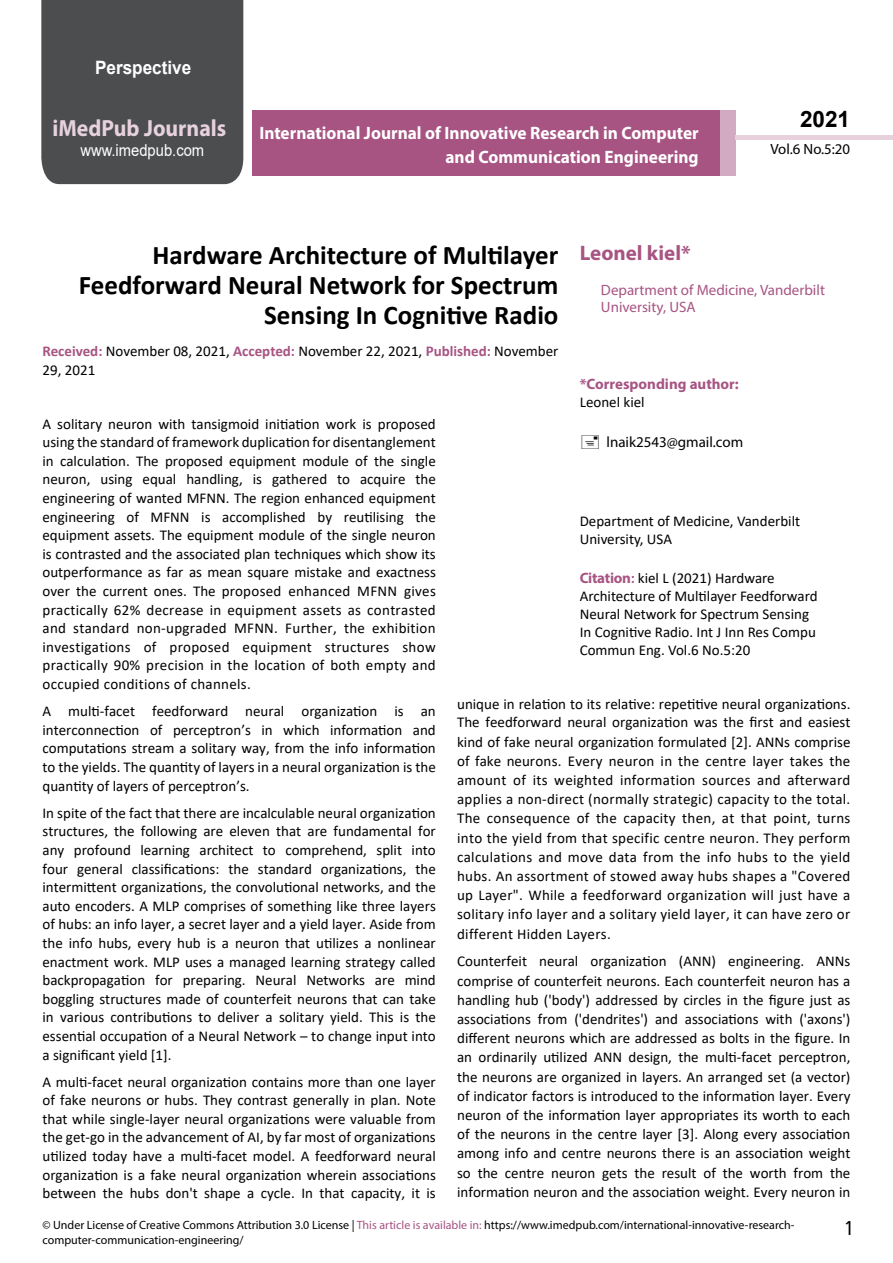
<style>
.page{position:relative;width:893px;height:1263px;background:#fff}
.page>*{position:absolute;margin:0;border:0;box-sizing:border-box;transform-origin:0 0}
.t1{font:700 27px/29.7px "Calibri";color:#000;text-align:right}
.t2{font:25.5px "Tunga";color:#000}
.t3{font:700 23.4px "Myriad Pro";color:#e6d1dd;scale:.93 1}
.t4{font:700 22.5px "Arial";color:#000}
.t5{font:700 21px "Myriad Pro";color:#a75483}
.t6{font:700 18.45px "Arial";color:#fff;scale:.93 1}
.t7{font:700 18px/24.5px "Myriad Pro";color:#fff;text-align:right;scale:.96 1}
.t8{font:16.5px "Arial";color:#fff;scale:.89 1}
.t9{font:15px/18.6px "Calibri";color:#000;text-align:justify}
.t10{font:15px/17.4px "Myriad Pro";color:#a75483}
.t11{font:700 15px "Myriad Pro";color:#a75483}
.t12{font:15px "Myriad Pro";color:#000}
.t13{font:14.85px "Myriad Pro";color:#000}
.t14{font:12px/14.4px "Myriad Pro";color:#000}
.s1{font-weight:700;color:#a75483}
.s2{font-family:"Myriad Pro";font-weight:700;color:#a75483}
.s3{color:#a75483}
</style>
<div class="page">
<div style="left:252px;top:110px;width:469px;height:66px;background:#a75483"></div>
<div style="left:720px;top:110px;width:16px;height:66px;background:#d2aac1"></div>
<div style="left:41px;top:0;width:202px;height:184px;background:#4c4d4f"></div>
<div style="left:736px;top:135px;width:157px;height:5px;background:#e6d1dd"></div>
<p class="t6" style="left:95px;top:54px;width:105px">Perspective</p>
<h3 class="t3" style="left:52px;top:113px;width:188px">iMedPub Journals</h3>
<p class="t8" style="left:80px;top:139px;width:141px">www.imedpub.com</p>
<p class="t7" style="left:259px;top:120px;width:459px">International Journal of Innovative Research in Computer and Communication Engineering</p>
<h3 class="t4" style="left:800px;top:104px;width:52px">2021</h3>
<p class="t13" style="left:770px;top:140px;width:81px">Vol.6 No.5:20</p>
<h3 class="t5" style="left:580px;top:239px;width:112px">Leonel kiel*</h3>
<p class="t10" style="left:601px;top:280px;width:225px">Department of Medicine, Vanderbilt<br>University, USA</p>
<h1 class="t1" style="left:79px;top:240px;width:481px">Hardware Architecture of Multilayer<br>Feedforward Neural Network for Spectrum<br>Sensing In Cognitive Radio</h1>
<p class="t9" style="left:43px;top:341px;width:517px"><span class="s1">Received:</span> November 08, 2021, <span class="s1">Accepted:</span> November 22, 2021, <span class="s1">Published:</span> November<br>29, 2021</p>
<p class="t11" style="left:580px;top:374px;width:161px">*Corresponding author:</p>
<p class="t9" style="left:580px;top:392px;width:67px">Leonel kiel</p>
<p class="t12" style="left:606px;top:433px;width:138px">lnaik2543@gmail.com</p>
<p class="t9" style="left:43px;top:414px;width:395px">A solitary neuron with tansigmoid initiation work is proposed using the standard of framework duplication for disentanglement in calculation. The proposed equipment module of the single neuron, using equal handling, is gathered to acquire the engineering of wanted MFNN. The region enhanced equipment engineering of MFNN is accomplished by reutilising the equipment assets. The equipment module of the single neuron is contrasted and the associated plan techniques which show its outperformance as far as mean square mistake and exactness over the current ones. The proposed enhanced MFNN gives practically 62% decrease in equipment assets as contrasted and standard non-upgraded MFNN. Further, the exhibition investigations of proposed equipment structures show practically 90% precision in the location of both empty and occupied conditions of channels.</p>
<p class="t9" style="left:43px;top:701px;width:395px">A multi-facet feedforward neural organization is an interconnection of perceptron’s in which information and computations stream a solitary way, from the info information to the yields. The quantity of layers in a neural organization is the quantity of layers of perceptron’s.</p>
<p class="t9" style="left:43px;top:803px;width:395px">In spite of the fact that there are incalculable neural organization structures, the following are eleven that are fundamental for any profound learning architect to comprehend, split into four general classifications: the standard organizations, the intermittent organizations, the convolutional networks, and the auto encoders. A MLP comprises of something like three layers of hubs: an info layer, a secret layer and a yield layer. Aside from the info hubs, every hub is a neuron that utilizes a nonlinear enactment work. MLP uses a managed learning strategy called backpropagation for preparing. Neural Networks are mind boggling structures made of counterfeit neurons that can take in various contributions to deliver a solitary yield. This is the essential occupation of a Neural Network – to change input into a significant yield [1].</p>
<p class="t9" style="left:43px;top:1072px;width:395px">A multi-facet neural organization contains more than one layer of fake neurons or hubs. They contrast generally in plan. Note that while single-layer neural organizations were valuable from the get-go in the advancement of AI, by far most of organizations utilized today have a multi-facet model. A feedforward neural organization is a fake neural organization wherein associations between the hubs don't shape a cycle. In that capacity, it is</p>
<p class="t9" style="left:580px;top:511px;width:222px;line-height:18px">Department of Medicine, Vanderbilt<br>University, USA</p>
<p class="t9" style="left:580px;top:568px;width:239px;line-height:18px;text-align:left"><span class="s2">Citation</span><span class="s1">:</span> kiel L (2021) Hardware Architecture of Multilayer Feedforward Neural Network for Spectrum Sensing In Cognitive Radio. Int J Inn Res Compu Commun Eng. Vol.6 No.5:20</p>
<p class="t9" style="left:457px;top:694px;width:395px;line-height:19.2px">unique in relation to its relative: repetitive neural organizations.<br>The feedforward neural organization was the first and easiest kind of fake neural organization formulated [2]. ANNs comprise of fake neurons. Every neuron in the centre layer takes the amount of its weighted information sources and afterward applies a non-direct (normally strategic) capacity to the total.<br>The consequence of the capacity then, at that point, turns into the yield from that specific centre neuron. They perform calculations and move data from the info hubs to the yield hubs. An assortment of stowed away hubs shapes a "Covered up Layer". While a feedforward organization will just have a solitary info layer and a solitary yield layer, it can have zero or different Hidden Layers.</p>
<p class="t9" style="left:457px;top:951px;width:395px;line-height:19.2px">Counterfeit neural organization (ANN) engineering. ANNs comprise of counterfeit neurons. Each counterfeit neuron has a handling hub ('body') addressed by circles in the figure just as associations from ('dendrites') and associations with ('axons') different neurons which are addressed as bolts in the figure. In an ordinarily utilized ANN design, the multi-facet perceptron, the neurons are organized in layers. An arranged set (a vector) of indicator factors is introduced to the information layer. Every neuron of the information layer appropriates its worth to each of the neurons in the centre layer [3]. Along every association among info and centre neurons there is an association weight so the centre neuron gets the result of the worth from the information neuron and the association weight. Every neuron in</p>
<p class="t14" style="left:43px;top:1218px;width:753px">© Under License of Creative Commons Attribution 3.0 License | <span class="s3">This article is available in:</span> https://www.imedpub.com/international-innovative-research&shy;computer-communication-engineering/</p>
<h2 class="t2" style="left:845px;top:1211px;width:9px">1</h2>
</div>
